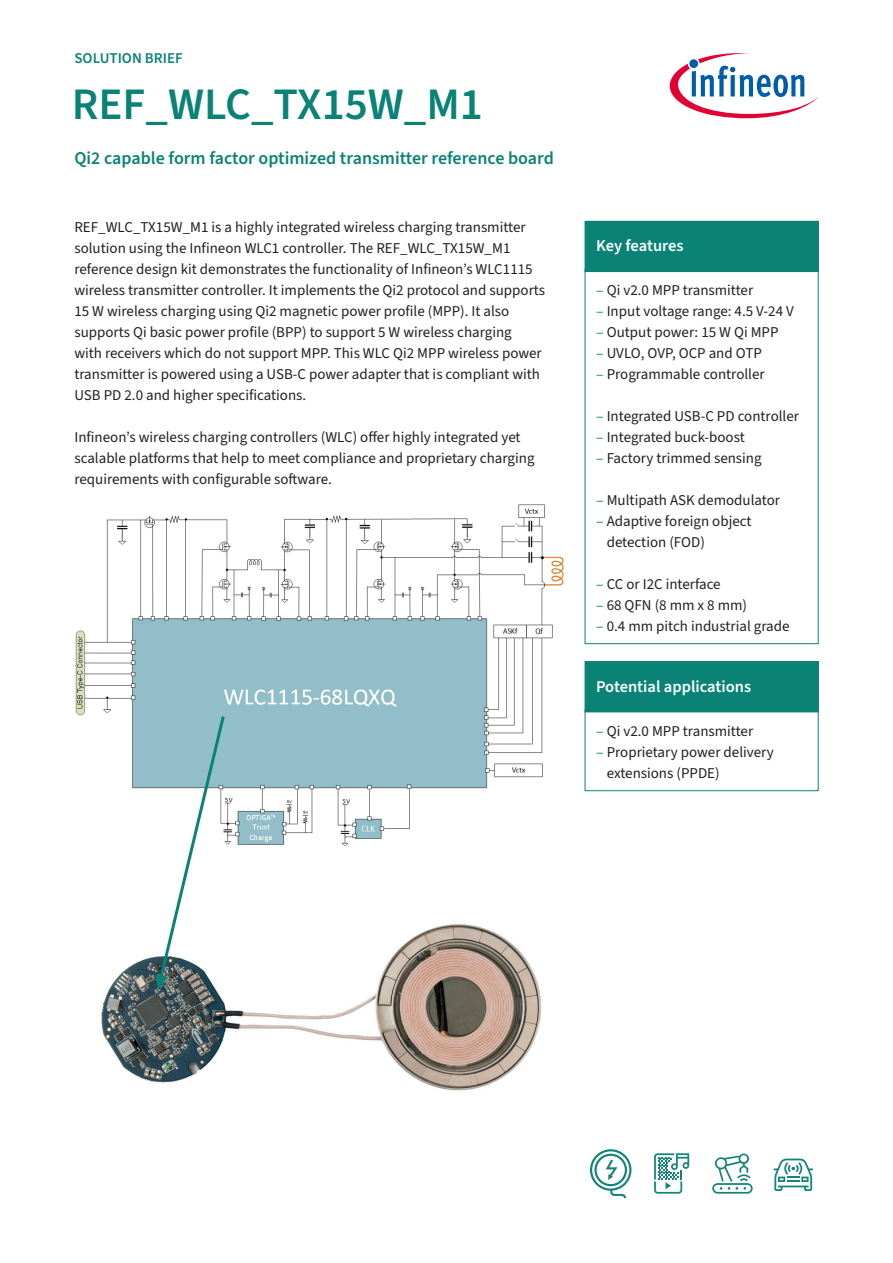
<style>
.page{position:relative;width:893px;height:1263px;background:#fff}
.page>*{position:absolute;margin:0;border:0;box-sizing:border-box;transform-origin:0 0}
.Product_brief_A4_Headline_30_pt{font:600 45px "Source Sans 3";color:#0a8276}
.Product_brief_A4_Subline_12_pt{font:600 18px "Source Sans 3";color:#0a8276}
.Product_brief_A4_Heading_Features_11_pt{font:600 16.5px "Source Sans 3";color:#fff}
.Product_brief_A4_Copy_10_pt{font:15px/21px "Source Sans 3";color:#231f20}
.Product_brief_A4_Overline_10_pt{font:600 15px "Source Sans 3";color:#0a8276}
.s1{color:#0a8276}
</style>
<div class="page">
<div style="left:585px;top:709px;width:234px;height:82px;border:1px solid #0a8276"></div>
<div style="left:585px;top:221px;width:233px;height:51px;background:#0a8276"></div>
<div style="left:585px;top:662px;width:233px;height:50px;background:#0a8276"></div>
<div style="left:585px;top:661px;width:234px;height:51px;border:1px solid #0a8276"></div>
<svg style="left:670px;top:53px;width:148px;height:66px"></svg>
<img style="left:101px;top:924px;width:441px;height:167px">
<svg style="left:590px;top:1149px;width:41px;height:49px"></svg>
<svg style="left:774px;top:1158px;width:39px;height:33px"></svg>
<svg style="left:712px;top:1153px;width:41px;height:41px"></svg>
<svg style="left:654px;top:1153px;width:35px;height:41px"></svg>
<img style="left:75px;top:505px;width:488px;height:341px">
<svg style="left:156px;top:713px;width:71px;height:278px"></svg>
<p class="Product_brief_A4_Overline_10_pt" style="left:74px;top:48px;width:110px">SOLUTION BRIEF</p>
<p class="Product_brief_A4_Headline_30_pt" style="left:72px;top:74px;width:413px">REF_WLC_TX15W_M1</p>
<p class="Product_brief_A4_Subline_12_pt" style="left:74px;top:146px;width:481px">Qi2 capable form factor optimized transmitter reference board</p>
<p class="Product_brief_A4_Copy_10_pt" style="left:74px;top:216px;width:472px">REF_WLC_TX15W_M1 is a highly integrated wireless charging transmitter solution using the Infineon WLC1 controller. The REF_WLC_TX15W_M1 reference design kit demonstrates the functionality of Infineon’s WLC1115 wireless transmitter controller. It implements the Qi2 protocol and supports 15 W wireless charging using Qi2 magnetic power profile (MPP). It also supports Qi basic power profile (BPP) to support 5 W wireless charging<br>with receivers which do not support MPP. This WLC Qi2 MPP wireless power transmitter is powered using a USB-C power adapter that is compliant with USB PD 2.0 and higher specifications.</p>
<p class="Product_brief_A4_Copy_10_pt" style="left:74px;top:426px;width:462px">Infineon’s wireless charging controllers (WLC) offer highly integrated yet scalable platforms that help to meet compliance and proprietary charging requirements with configurable software.</p>
<p class="Product_brief_A4_Heading_Features_11_pt" style="left:596px;top:235px;width:89px">Key features</p>
<p class="Product_brief_A4_Copy_10_pt" style="left:596px;top:279px;width:159px"><span class="s1">‒</span> Qi v2.0 MPP transmitter</p>
<p class="Product_brief_A4_Copy_10_pt" style="left:596px;top:300px;width:199px"><span class="s1">‒</span> Input voltage range: 4.5 V-24 V</p>
<p class="Product_brief_A4_Copy_10_pt" style="left:596px;top:321px;width:184px"><span class="s1">‒</span> Output power: 15 W Qi MPP</p>
<p class="Product_brief_A4_Copy_10_pt" style="left:596px;top:342px;width:167px"><span class="s1">‒</span> UVLO, OVP, OCP and OTP</p>
<p class="Product_brief_A4_Copy_10_pt" style="left:596px;top:363px;width:170px"><span class="s1">‒</span> Programmable controller</p>
<p class="Product_brief_A4_Copy_10_pt" style="left:596px;top:405px;width:205px"><span class="s1">‒</span> Integrated USB-C PD controller</p>
<p class="Product_brief_A4_Copy_10_pt" style="left:596px;top:426px;width:150px"><span class="s1">‒</span> Integrated buck-boost</p>
<p class="Product_brief_A4_Copy_10_pt" style="left:596px;top:447px;width:167px"><span class="s1">‒</span> Factory trimmed sensing</p>
<p class="Product_brief_A4_Copy_10_pt" style="left:596px;top:489px;width:186px"><span class="s1">‒</span> Multipath ASK demodulator</p>
<p class="Product_brief_A4_Copy_10_pt" style="left:607px;top:510px;width:146px;text-indent:-11px"><span class="s1">‒</span> Adaptive foreign object detection (FOD)</p>
<p class="Product_brief_A4_Copy_10_pt" style="left:596px;top:573px;width:126px"><span class="s1">‒</span> CC or I2C interface</p>
<p class="Product_brief_A4_Copy_10_pt" style="left:596px;top:594px;width:153px"><span class="s1">‒</span> 68 QFN (8 mm x 8 mm)</p>
<p class="Product_brief_A4_Copy_10_pt" style="left:596px;top:615px;width:195px"><span class="s1">‒</span> 0.4 mm pitch industrial grade</p>
<p class="Product_brief_A4_Heading_Features_11_pt" style="left:596px;top:675px;width:157px">Potential applications</p>
<p class="Product_brief_A4_Copy_10_pt" style="left:596px;top:720px;width:159px"><span class="s1">‒</span> Qi v2.0 MPP transmitter</p>
<p class="Product_brief_A4_Copy_10_pt" style="left:607px;top:741px;width:169px;text-indent:-11px"><span class="s1">‒</span> Proprietary power delivery extensions (PPDE)</p>
</div>
